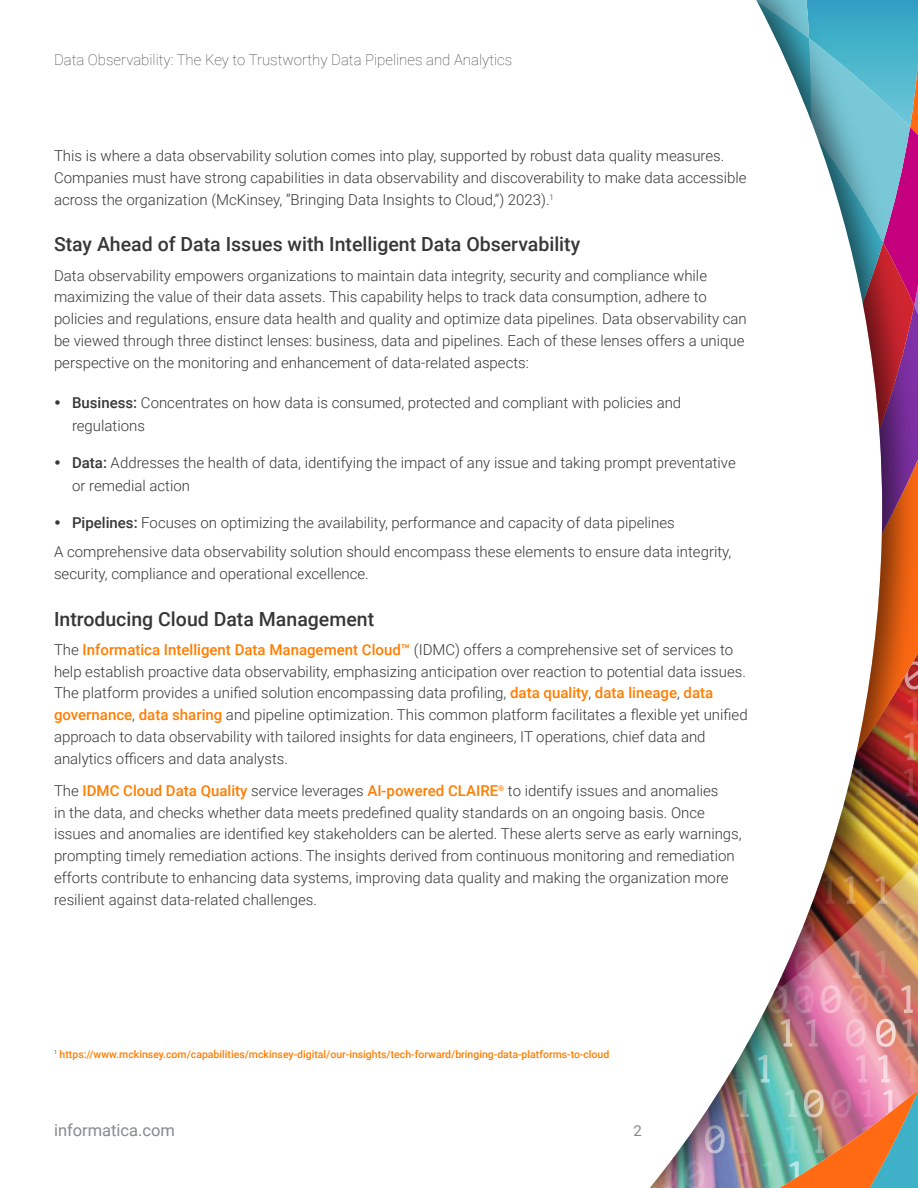
<style>
.page{position:relative;width:918px;height:1188px;background:#fff}
.page>*{position:absolute;margin:0;border:0;box-sizing:border-box;transform-origin:0 0}
.t1{font:500 19.5px "Roboto";color:#373737}
.t2{font:16.5px "Roboto";color:#878a8c}
.t3{font:300 15px/21.8px "Roboto";color:#373737}
.t4{font:100 15px "Roboto";color:#373737}
.t5{font:15px "Roboto";color:#878a8c}
.t6{font:500 10.5px "Roboto";color:#ff7d00}
.s1{font-weight:500}
.s2{font-weight:500;color:#ff7d00}
</style>
<div class="page">
<img style="left:879px;top:0;width:39px;height:1188px">
<img style="left:650px;top:0;width:229px;height:1188px">
<p class="t4" style="left:54px;top:49px;width:460px">Data Observability: The Key to Trustworthy Data Pipelines and Analytics</p>
<p class="t3" style="left:54px;top:144px;width:694px">This is where a data observability solution comes into play, supported by robust data quality measures.<br>Companies must have strong capabilities in data observability and discoverability to make data accessible across the organization (McKinsey, “Bringing Data Insights to Cloud,”) 2023).<sup>1</sup></p>
<h1 class="t1" style="left:54px;top:231px;width:528px">Stay Ahead of Data Issues with Intelligent Data Observability</h1>
<p class="t3" style="left:54px;top:264px;width:694px">Data observability empowers organizations to maintain data integrity, security and compliance while maximizing the value of their data assets. This capability helps to track data consumption, adhere to policies and regulations, ensure data health and quality and optimize data pipelines. Data observability can be viewed through three distinct lenses: business, data and pipelines. Each of these lenses offers a unique perspective on the monitoring and enhancement of data-related aspects:</p>
<p class="t3" style="left:72px;top:391px;width:611px;line-height:22.5px"><span class="s1">Business:</span> Concentrates on how data is consumed, protected and compliant with policies and regulations</p>
<p class="t3" style="left:72px;top:451px;width:665px;line-height:22.5px"><span class="s1">Data:</span> Addresses the health of data, identifying the impact of any issue and taking prompt preventative or remedial action</p>
<p class="t3" style="left:54px;top:507px;width:679px;line-height:29.2px;text-indent:18px"><span class="s1">Pipelines:</span> Focuses on optimizing the availability, performance and capacity of data pipelines<br>A comprehensive data observability solution should encompass these elements to ensure data integrity,</p>
<p class="t3" style="left:54px;top:562px;width:316px">security, compliance and operational excellence.</p>
<h1 class="t1" style="left:54px;top:605px;width:322px">Introducing Cloud Data Management</h1>
<p class="t3" style="left:54px;top:638px;width:695px">The <span class="s2">Informatica Intelligent Data Management Cloud™</span> (IDMC) offers a comprehensive set of services to help establish proactive data observability, emphasizing anticipation over reaction to potential data issues.<br>The platform provides a unified solution encompassing data profiling, <span class="s2">data quality</span>, <span class="s2">data lineage</span>, <span class="s2">data governance</span>, <span class="s2">data sharing</span> and pipeline optimization. This common platform facilitates a flexible yet unified approach to data observability with tailored insights for data engineers, IT operations, chief data and analytics officers and data analysts.</p>
<p class="t3" style="left:54px;top:779px;width:689px">The <span class="s2">IDMC Cloud Data Quality</span> service leverages <span class="s2">AI-powered CLAIRE</span><sup>®</sup> to identify issues and anomalies<br>in the data, and checks whether data meets predefined quality standards on an ongoing basis. Once issues and anomalies are identified key stakeholders can be alerted. These alerts serve as early warnings, prompting timely remediation actions. The insights derived from continuous monitoring and remediation efforts contribute to enhancing data systems, improving data quality and making the organization more resilient against data-related challenges.</p>
<p class="t6" style="left:54px;top:1046px;width:557px"><sup>1</sup> https://www.mckinsey.com/capabilities/mckinsey-digital/our-insights/tech-forward/bringing-data-platforms-to-cloud</p>
<p class="t2" style="left:54px;top:1118px;width:123px">informatica.com</p>
<p class="t5" style="left:634px;top:1120px;width:10px">2</p>
</div>
